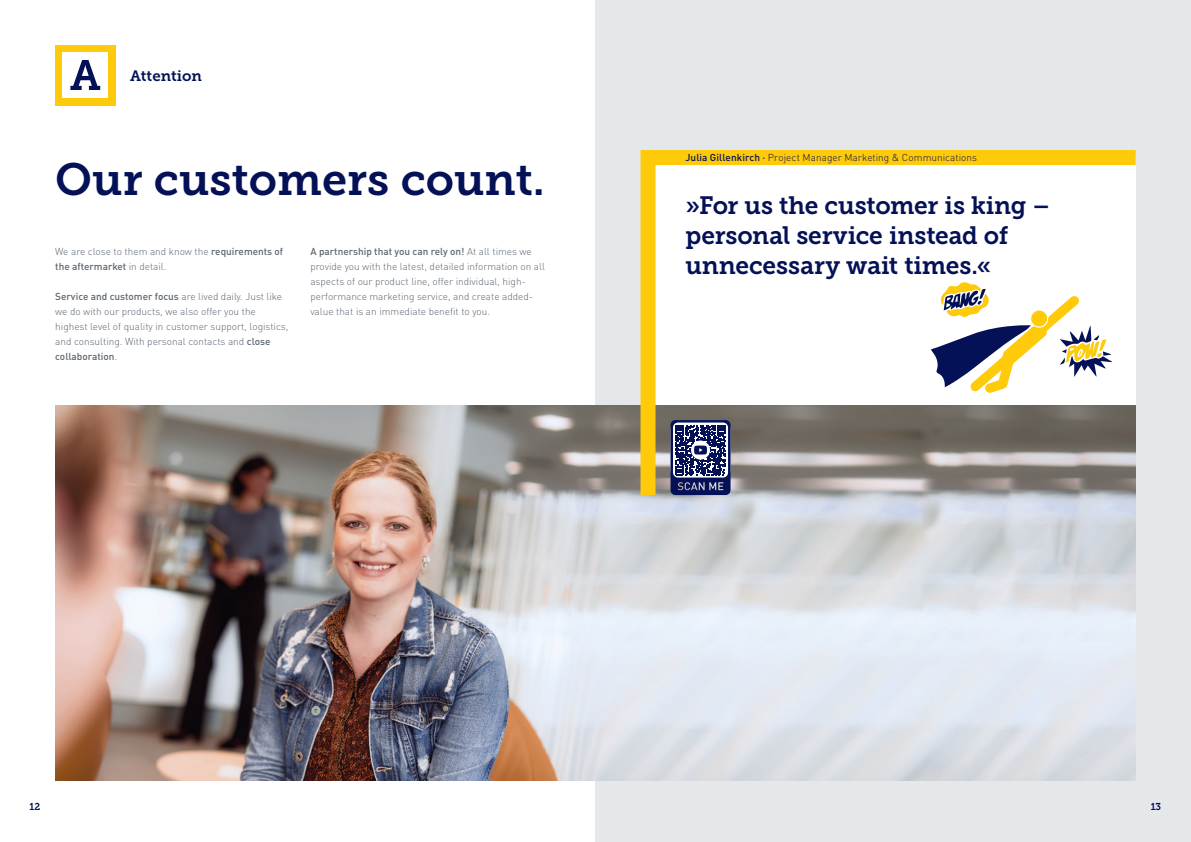
<style>
.page{position:relative;width:1191px;height:842px;background:#fff}
.page>*{position:absolute;margin:0;border:0;box-sizing:border-box;transform-origin:0 0}
.t1{font:45px "Museo Slab 700";color:#041156}
.Einf__Abs{font:25px/30px "Museo Slab 700";letter-spacing:-.01em;color:#041156}
.t2{font:15px "Museo Slab 700";color:#041156}
.t3{font:300 10px/15px "DIN Pro";color:#596571}
.t4{font:300 10px "DIN Pro";letter-spacing:.005em;color:#041156}
.t5{font:10px "Museo Slab 700";color:#041156}
.s1{font-weight:500}
</style>
<div class="page">
<div style="left:595px;top:0;width:596px;height:842px;background:#e5e8ea"></div>
<img style="left:55px;top:405px;width:1080px;height:375px">
<svg style="left:633px;top:150px;width:503px;height:360px;background:#ddd8c8"></svg>
<div style="left:55px;top:45px;width:60px;height:60px;background:#feca0a"></div>
<div style="left:63px;top:52px;width:45px;height:46px;background:#fff"></div>
<svg style="left:70px;top:60px;width:30px;height:30px"></svg>
<svg style="left:670px;top:420px;width:60px;height:75px;background:#4a5384"></svg>
<svg style="left:931px;top:281px;width:181px;height:112px;background:#d4cfbd"></svg>
<p class="t2" style="left:130px;top:67px;width:73px">Attention</p>
<p class="t1" style="left:55px;top:154px;width:491px">Our customers count.</p>
<p class="t3" style="left:55px;top:243px;width:229px">We are close to them and know the <span class="s1">requirements of the aftermarket</span> in detail.</p>
<p class="t3" style="left:55px;top:288px;width:234px"><span class="s1">Service and customer focus</span> are lived daily. Just like we do with our products, we also offer you the highest level of quality in customer support, logistics, and consulting. With personal contacts and <span class="s1">close collaboration</span>.</p>
<p class="t3" style="left:310px;top:243px;width:236px"><span class="s1">A partnership that you can rely on!</span> At all times we provide you with the latest, detailed information on all aspects of our product line, offer individual, high&shy;performance marketing service, and create added&shy;value that is an immediate benefit to you.</p>
<p class="t4" style="left:685px;top:150px;width:293px"><span class="s1">Julia Gillenkirch ·</span> Project Manager Marketing &amp; Communications</p>
<p class="Einf__Abs" style="left:685px;top:190px;width:366px">»For us the customer is king – personal service instead of unnecessary wait times.«</p>
<p class="t5" style="left:30px;top:801px;width:12px">12</p>
<p class="t5" style="left:1150px;top:801px;width:12px">13</p>
</div>
